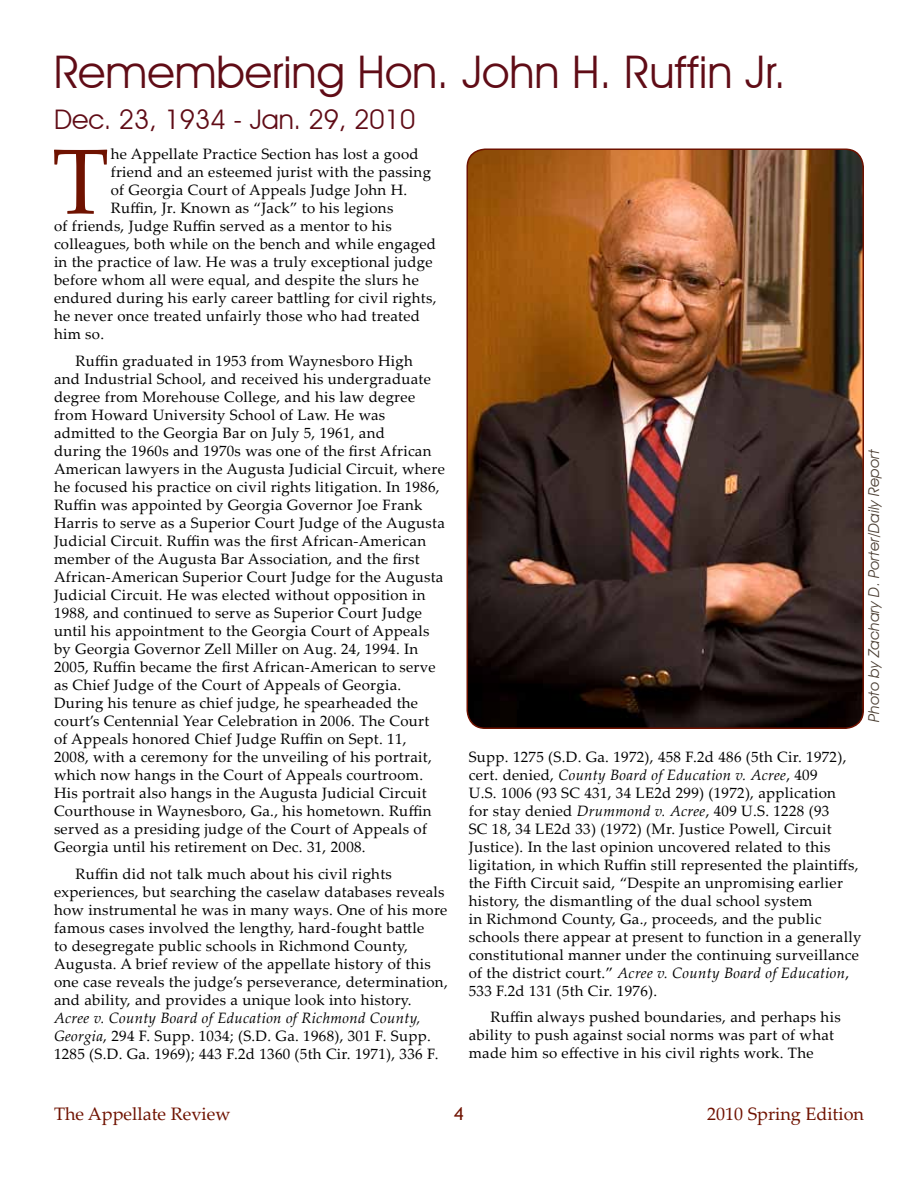
<style>
.page{position:relative;width:918px;height:1188px;background:#fff}
.page>*{position:absolute;margin:0;border:0;box-sizing:border-box;transform-origin:0 0}
.t1{font:92.55px "Palatino Linotype";color:#6f1200}
.t2{font:45px "Avant Garde IT Cby BT";color:#600c16}
.t3{font:27px "Avant Garde IT Cby BT";color:#600c16}
.t4{font:18px "Palatino Linotype";color:#6f1200}
.t5{font:18px "Trebuchet MS";color:#6f1200}
.t6{font:15px/18px "Palatino Linotype";letter-spacing:.02em;color:#000}
.t7{font:italic 15px "Avant Garde IT Cby BT";letter-spacing:.01em;color:#4d4136}
.s1{font-style:italic}
</style>
<div class="page">
<img style="left:469px;top:151px;width:394px;height:577px">
<div style="left:466px;top:148px;width:398px;height:581px;border:2px solid #6f1200;border-radius:18px"></div>
<h2 class="t2" style="left:54px;top:45px;width:734px">Remembering Hon. John H. Ruffin Jr.</h2>
<h3 class="t3" style="left:54px;top:103px;width:363px">Dec. 23, 1934 - Jan. 29, 2010</h3>
<h1 class="t1" style="left:52px;top:116px;width:58px">T</h1>
<p class="t6" style="left:111px;top:145px;width:309px">he Appellate Practice Section has lost a good</p>
<p class="t6" style="left:111px;top:163px;width:322px">friend and an esteemed jurist with the passing</p>
<p class="t6" style="left:111px;top:181px;width:298px">of Georgia Court of Appeals Judge John H.</p>
<p class="t6" style="left:111px;top:199px;width:284px">Ruffin, Jr. Known as “Jack” to his legions</p>
<p class="t6" style="left:54px;top:217px;width:339px">of friends, Judge Ruffin served as a mentor to his</p>
<p class="t6" style="left:54px;top:235px;width:384px">colleagues, both while on the bench and while engaged</p>
<p class="t6" style="left:54px;top:253px;width:380px">in the practice of law. He was a truly exceptional judge</p>
<p class="t6" style="left:54px;top:271px;width:366px">before whom all were equal, and despite the slurs he</p>
<p class="t6" style="left:54px;top:289px;width:384px">endured during his early career battling for civil rights,</p>
<p class="t6" style="left:54px;top:307px;width:368px">he never once treated unfairly those who had treated</p>
<p class="t6" style="left:54px;top:325px;width:52px">him so.</p>
<p class="t6" style="left:54px;top:351px;width:392px;text-indent:22px">Ruffin graduated in 1953 from Waynesboro High<br>and Industrial School, and received his undergraduate degree from Morehouse College, and his law degree from Howard University School of Law. He was admitted to the Georgia Bar on July 5, 1961, and<br>during the 1960s and 1970s was one of the first African American lawyers in the Augusta Judicial Circuit, where he focused his practice on civil rights litigation. In 1986, Ruffin was appointed by Georgia Governor Joe Frank Harris to serve as a Superior Court Judge of the Augusta Judicial Circuit. Ruffin was the first African-American member of the Augusta Bar Association, and the first African-American Superior Court Judge for the Augusta Judicial Circuit. He was elected without opposition in 1988, and continued to serve as Superior Court Judge until his appointment to the Georgia Court of Appeals by Georgia Governor Zell Miller on Aug. 24, 1994. In 2005, Ruffin became the first African-American to serve as Chief Judge of the Court of Appeals of Georgia.<br>During his tenure as chief judge, he spearheaded the court’s Centennial Year Celebration in 2006. The Court of Appeals honored Chief Judge Ruffin on Sept. 11, 2008, with a ceremony for the unveiling of his portrait, which now hangs in the Court of Appeals courtroom.<br>His portrait also hangs in the Augusta Judicial Circuit Courthouse in Waynesboro, Ga., his hometown. Ruffin served as a presiding judge of the Court of Appeals of Georgia until his retirement on Dec. 31, 2008.</p>
<p class="t6" style="left:54px;top:864px;width:395px;text-indent:22px">Ruffin did not talk much about his civil rights experiences, but searching the caselaw databases reveals how instrumental he was in many ways. One of his more famous cases involved the lengthy, hard-fought battle<br>to desegregate public schools in Richmond County, Augusta. A brief review of the appellate history of this one case reveals the judge’s perseverance, determination, and ability, and provides a unique look into history.</p>
<p class="t6" style="left:54px;top:1008px;width:386px"><span class="s1">Acree v. County Board of Education of Richmond County,<br>Georgia</span>, 294 F. Supp. 1034; (S.D. Ga. 1968), 301 F. Supp.<br>1285 (S.D. Ga. 1969); 443 F.2d 1360 (5th Cir. 1971), 336 F.</p>
<p class="t7" style="left:865px;top:722px;width:274px;rotate:-90deg">Photo by Zachary D. Porter/Daily Report</p>
<p class="t6" style="left:469px;top:747px;width:394px">Supp. 1275 (S.D. Ga. 1972), 458 F.2d 486 (5th Cir. 1972), cert. denied, <span class="s1">County Board of Education v. Acree</span>, 409<br>U.S. 1006 (93 SC 431, 34 LE2d 299) (1972), application<br>for stay denied <span class="s1">Drummond v. Acree</span>, 409 U.S. 1228 (93<br>SC 18, 34 LE2d 33) (1972) (Mr. Justice Powell, Circuit Justice). In the last opinion uncovered related to this ligitation, in which Ruffin still represented the plaintiffs, the Fifth Circuit said, “Despite an unpromising earlier history, the dismantling of the dual school system<br>in Richmond County, Ga., proceeds, and the public schools there appear at present to function in a generally constitutional manner under the continuing surveillance of the district court.” <span class="s1">Acree v. County Board of Education</span>, 533 F.2d 131 (5th Cir. 1976).</p>
<p class="t6" style="left:469px;top:1008px;width:373px;text-indent:22px">Ruffin always pushed boundaries, and perhaps his ability to push against social norms was part of what made him so effective in his civil rights work. The</p>
<p class="t4" style="left:54px;top:1101px;width:178px">The Appellate Review</p>
<p class="t5" style="left:454px;top:1103px;width:11px">4</p>
<p class="t4" style="left:707px;top:1101px;width:158px">2010 Spring Edition</p>
</div>
